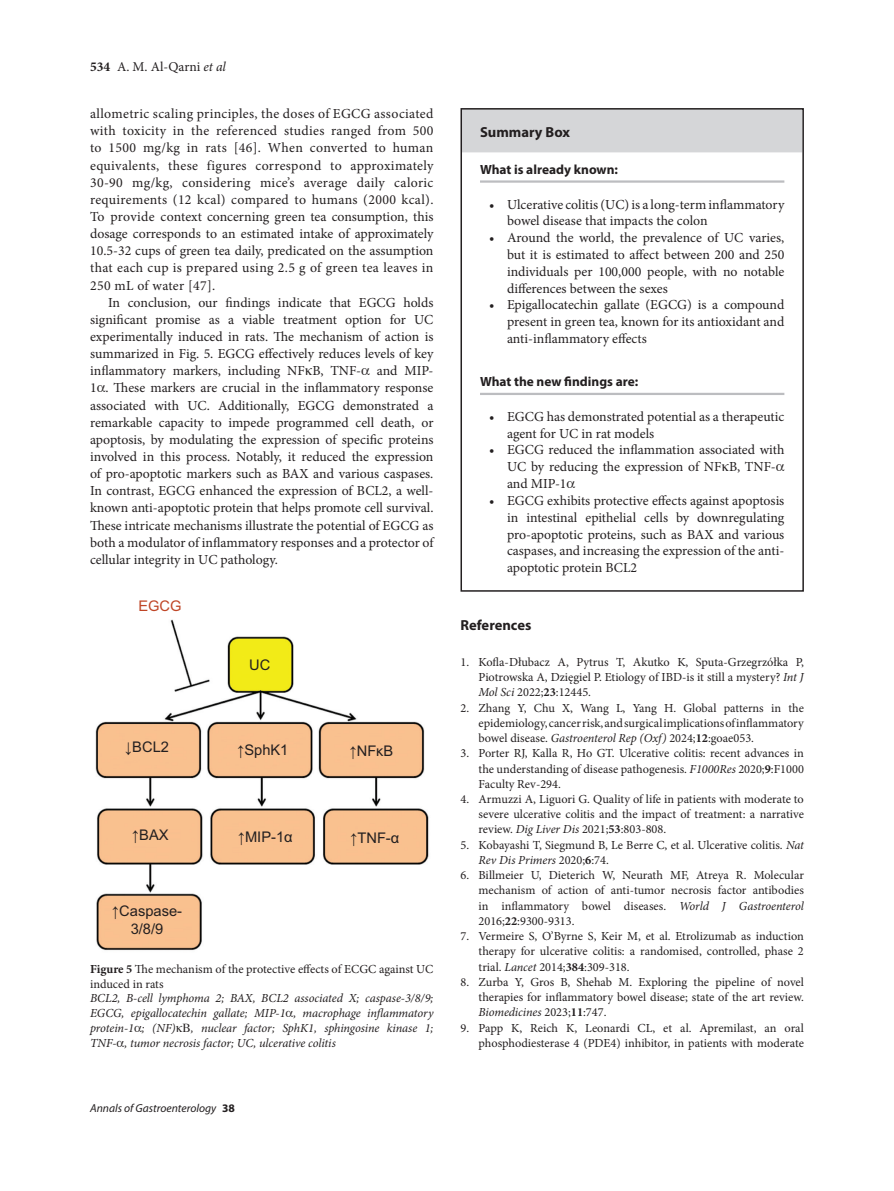
<style>
.page{position:relative;width:894px;height:1191px;background:#fff}
.page>*{position:absolute;margin:0;border:0;box-sizing:border-box;transform-origin:0 0}
.t1{font:14.7px/17.5px "Arial";color:#231f20;text-align:center}
.t2{font:14.7px "Arial";color:#bf4526}
.ST{font:700 14.55px "Myriad Pro";color:#231f20}
.TX{font:13.8px/17.1px "Minion Pro";letter-spacing:.005em;color:#231f20;text-align:justify}
.STX{font:13.8px/16.8px "Minion Pro";color:#231f20}
.t3{font:13.5px "Minion Pro";letter-spacing:.005em;color:#231f20}
.SH1{font:700 13.35px "Myriad Pro";color:#231f20}
.SH{font:700 13.35px "Myriad Pro";color:#231f20}
.REF{font:12.3px/15.1px "Minion Pro";color:#231f20;text-align:justify}
.FGC{font:italic 12.3px/14.7px "Minion Pro";letter-spacing:-.005em;color:#231f20;text-align:justify}
.FGC-2{font:12.3px/14.7px "Minion Pro";color:#231f20}
.t4{font:italic 11.55px "Myriad Pro";color:#231f20}
.s1{font-weight:700}
.s2{font-style:italic}
.s3{font-weight:700;font-style:normal}
</style>
<div class="page">
<div style="left:462px;top:109px;width:340px;height:43px;background:#d5d6d8"></div>
<hr style="left:480px;top:180px;width:304px;height:3px;background:#bcbdc0">
<hr style="left:480px;top:393px;width:304px;height:2px;background:#bcbdc0">
<div style="left:460px;top:108px;width:343px;height:483px;border:2px solid #231f20"></div>
<img style="left:95px;top:619px;width:334px;height:332px">
<p class="t3" style="left:90px;top:57px;width:137px"><span class="s1">534</span> A. M. Al-Qarni <span class="s2">et al</span></p>
<p class="TX" style="left:90px;top:105px;width:345px">allometric scaling principles, the doses of EGCG associated with toxicity in the referenced studies ranged from 500 to 1500 mg/kg in rats [46]. When converted to human equivalents, these figures correspond to approximately 30-90 mg/kg, considering mice’s average daily caloric requirements (12 kcal) compared to humans (2000 kcal).<br>To provide context concerning green tea consumption, this dosage corresponds to an estimated intake of approximately 10.5-32 cups of green tea daily, predicated on the assumption that each cup is prepared using 2.5 g of green tea leaves in 250 mL of water [47].</p>
<p class="TX" style="left:90px;top:294px;width:345px;text-indent:18px">In conclusion, our findings indicate that EGCG holds significant promise as a viable treatment option for UC experimentally induced in rats. The mechanism of action is summarized in Fig. 5. EGCG effectively reduces levels of key inflammatory markers, including NF B, TNF- and MIP-1 . These markers are crucial in the inflammatory response associated with UC. Additionally, EGCG demonstrated a remarkable capacity to impede programmed cell death, or apoptosis, by modulating the expression of specific proteins involved in this process. Notably, it reduced the expression of pro-apoptotic markers such as BAX and various caspases.<br>In contrast, EGCG enhanced the expression of BCL2, a well&shy;known anti-apoptotic protein that helps promote cell survival.<br>These intricate mechanisms illustrate the potential of EGCG as both a modulator of inflammatory responses and a protector of cellular integrity in UC pathology.</p>
<p class="t2" style="left:138px;top:595px;width:45px">EGCG</p>
<p class="t1" style="left:125px;top:738px;width:46px">↓BCL2</p>
<p class="t1" style="left:249px;top:655px;width:23px">UC</p>
<p class="t1" style="left:237px;top:740px;width:53px">↑SphK1</p>
<p class="t1" style="left:349px;top:741px;width:45px">↑NFκB</p>
<p class="t1" style="left:132px;top:826px;width:38px">↑BAX</p>
<p class="t1" style="left:238px;top:827px;width:56px">↑MIP-1α</p>
<p class="t1" style="left:350px;top:828px;width:51px">↑TNF-α</p>
<p class="t1" style="left:112px;top:902px;width:72px">↑Caspase-<br>3/8/9</p>
<p class="FGC-2" style="left:90px;top:961px;width:345px"><span class="s1">Figure 5</span> The mechanism of the protective effects of ECGC against UC induced in rats</p>
<p class="FGC" style="left:90px;top:990px;width:345px">BCL2, B-cell lymphoma 2; BAX, BCL2 associated X; caspase-3/8/9; EGCG, epigallocatechin gallate; MIP-1 , macrophage inflammatory protein-1 ; (NF) , nuclear factor; SphK1, sphingosine kinase 1; TNF- , tumor necrosis factor; UC, ulcerative colitis</p>
<p class="t4" style="left:90px;top:1101px;width:146px">Annals of Gastroenterology <span class="s3">38</span></p>
<p class="ST" style="left:480px;top:122px;width:91px">Summary Box</p>
<p class="SH" style="left:480px;top:160px;width:139px">What is already known:</p>
<p class="STX" style="left:507px;top:196px;width:279px;text-indent:-18px">• Ulcerative colitis (UC) is a long-term inflammatory bowel disease that impacts the colon</p>
<p class="STX" style="left:507px;top:229px;width:279px;text-align:justify;text-indent:-18px">• Around the world, the prevalence of UC varies, but it is estimated to affect between 200 and 250 individuals per 100,000 people, with no notable differences between the sexes</p>
<p class="STX" style="left:507px;top:296px;width:279px;text-align:justify;text-indent:-18px">• Epigallocatechin gallate (EGCG) is a compound present in green tea, known for its antioxidant and anti-inflammatory effects</p>
<p class="SH1" style="left:480px;top:373px;width:160px">What the new findings are:</p>
<p class="STX" style="left:507px;top:408px;width:279px;text-indent:-18px">• EGCG has demonstrated potential as a therapeutic agent for UC in rat models</p>
<p class="STX" style="left:507px;top:441px;width:279px;text-indent:-18px">• EGCG reduced the inflammation associated with<br>UC by reducing the expression of NF B, TNF&shy;and MIP-1</p>
<p class="STX" style="left:507px;top:492px;width:279px;text-align:justify;text-indent:-18px">• EGCG exhibits protective effects against apoptosis in intestinal epithelial cells by downregulating pro-apoptotic proteins, such as BAX and various caspases, and increasing the expression of the anti&shy;apoptotic protein BCL2</p>
<h1 class="ST" style="left:460px;top:615px;width:72px">References</h1>
<p class="REF" style="left:478px;top:654px;width:327px;text-indent:-18px">1. Kofla-Dłubacz A, Pytrus T, Akutko K, Sputa-Grzegrzółka P, Piotrowska A, Dzięgiel P. Etiology of IBD-is it still a mystery? <span class="s2">Int J Mol Sci</span> 2022;<span class="s1">23</span>:12445.</p>
<p class="REF" style="left:478px;top:700px;width:327px;text-indent:-18px">2. Zhang Y, Chu X, Wang L, Yang H. Global patterns in the epidemiology, cancer risk, and surgical implications of inflammatory bowel disease. <span class="s2">Gastroenterol Rep (Oxf)</span> 2024;<span class="s1">12</span>:goae053.</p>
<p class="REF" style="left:478px;top:745px;width:327px;text-indent:-18px">3. Porter RJ, Kalla R, Ho GT. Ulcerative colitis: recent advances in the understanding of disease pathogenesis. <span class="s2">F1000Res</span> 2020;<span class="s1">9</span>:F1000<br>Faculty Rev-294.</p>
<p class="REF" style="left:478px;top:791px;width:327px;text-indent:-18px">4. Armuzzi A, Liguori G. Quality of life in patients with moderate to severe ulcerative colitis and the impact of treatment: a narrative review. <span class="s2">Dig Liver Dis</span> 2021;<span class="s1">53</span>:803-808.</p>
<p class="REF" style="left:478px;top:837px;width:327px;text-indent:-18px">5. Kobayashi T, Siegmund B, Le Berre C, et al. Ulcerative colitis. <span class="s2">Nat<br>Rev Dis Primers</span> 2020;<span class="s1">6</span>:74.</p>
<p class="REF" style="left:478px;top:867px;width:327px;text-indent:-18px">6. Billmeier U, Dieterich W, Neurath MF, Atreya R. Molecular mechanism of action of anti-tumor necrosis factor antibodies in inflammatory bowel diseases. <span class="s2">World J Gastroenterol </span>2016;<span class="s1">22</span>:9300-9313.</p>
<p class="REF" style="left:478px;top:928px;width:327px;text-indent:-18px">7. Vermeire S, O’Byrne S, Keir M, et al. Etrolizumab as induction therapy for ulcerative colitis: a randomised, controlled, phase 2 trial. <span class="s2">Lancet</span> 2014;<span class="s1">384</span>:309-318.</p>
<p class="REF" style="left:478px;top:974px;width:327px;text-indent:-18px">8. Zurba Y, Gros B, Shehab M. Exploring the pipeline of novel therapies for inflammatory bowel disease; state of the art review.<br><span class="s2">Biomedicines</span> 2023;<span class="s1">11</span>:747.</p>
<p class="REF" style="left:460px;top:1019px;width:345px;text-align:right">9. Papp K, Reich K, Leonardi CL, et al. Apremilast, an oral phosphodiesterase 4 (PDE4) inhibitor, in patients with moderate</p>
</div>
